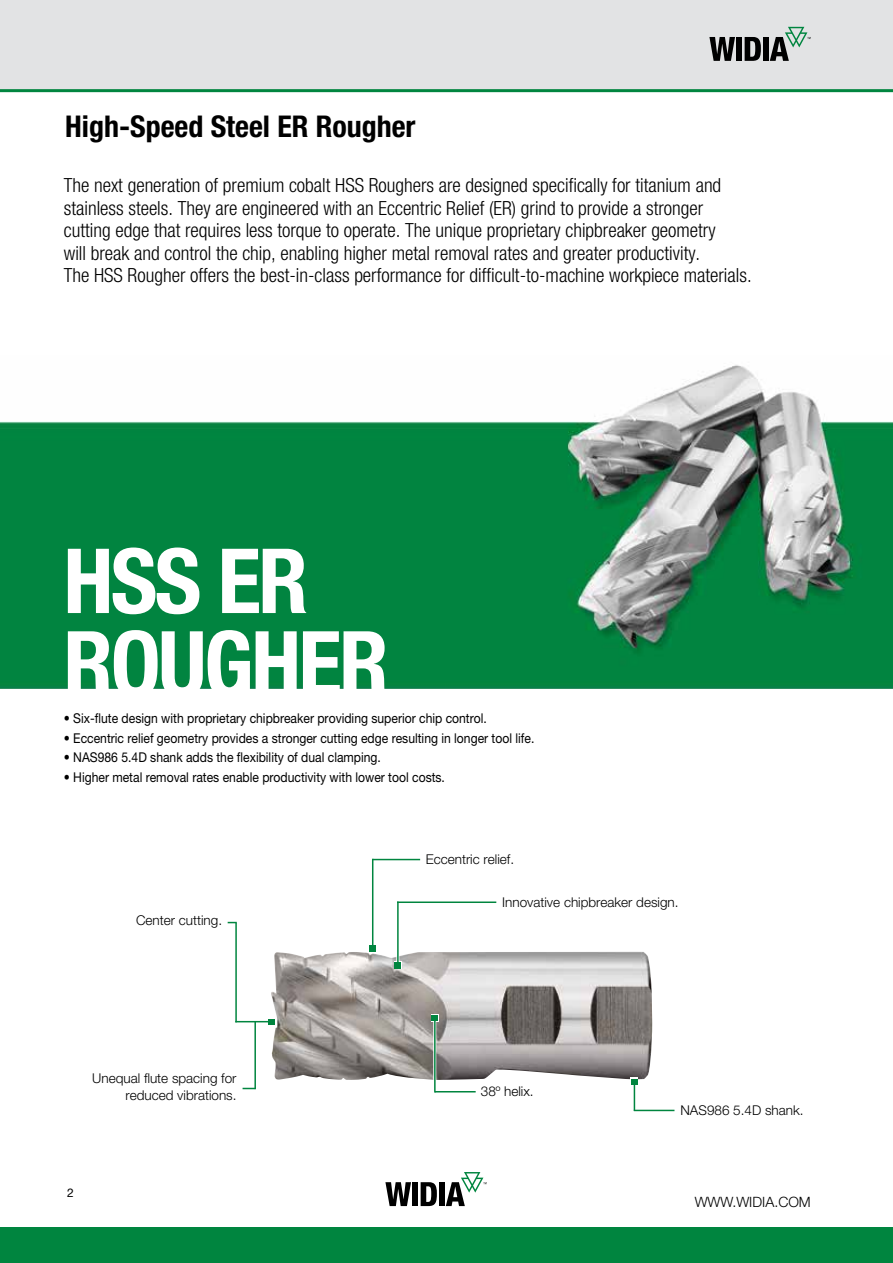
<style>
.page{position:relative;width:893px;height:1263px;background:#fff}
.page>*{position:absolute;margin:0;border:0;box-sizing:border-box;transform-origin:0 0}
.t1{font:700 condensed 90px/82.5px "Helvetica Neue";letter-spacing:-.03em;color:#fff}
.t2{font:700 condensed 30px "Helvetica Neue LT Std";color:#000}
.t3{font:300 condensed 19.5px/22.5px "Helvetica Neue";color:#000}
.t4{font:300 14.25px "Helvetica Neue LT Std";color:#000}
.t5{font:13.5px "Helvetica Neue LT Std";color:#000;scale:.9 1}
.t6{font:300 13.5px/16.8px "Helvetica Neue LT Std";color:#000;text-align:right}
.t7{font:12px "Helvetica Neue LT Std";color:#000}
</style>
<div class="page">
<div style="left:0;top:0;width:893px;height:92px;background:#e2e3e4"></div>
<hr style="left:0;top:89px;width:893px;height:3px;background:#00853f">
<svg style="left:385px;top:1182px;width:26px;height:24px"></svg>
<div style="left:412px;top:1182px;width:6px;height:24px;background:#000"></div>
<svg style="left:421px;top:1182px;width:16px;height:24px"></svg>
<div style="left:439px;top:1182px;width:6px;height:24px;background:#000"></div>
<svg style="left:446px;top:1172px;width:40px;height:34px"></svg>
<div style="left:0;top:1226px;width:893px;height:37px;background:#00853f"></div>
<svg style="left:709px;top:37px;width:26px;height:24px"></svg>
<div style="left:736px;top:37px;width:6px;height:24px;background:#000"></div>
<svg style="left:745px;top:37px;width:16px;height:24px"></svg>
<div style="left:763px;top:37px;width:5px;height:24px;background:#000"></div>
<svg style="left:770px;top:27px;width:40px;height:34px"></svg>
<img style="left:0;top:365px;width:893px;height:323px">
<img style="left:271px;top:951px;width:381px;height:129px">
<hr style="left:396px;top:893px;width:3px;height:68px;background:#fff">
<hr style="left:397px;top:901px;width:99px;height:2px;background:#00853f">
<svg style="left:394px;top:961px;width:8px;height:8px"></svg>
<svg style="left:395px;top:962px;width:6px;height:6px"></svg>
<hr style="left:397px;top:901px;width:2px;height:62px;background:#00853f">
<hr style="left:372px;top:859px;width:48px;height:1px;background:#00853f">
<svg style="left:369px;top:944px;width:8px;height:8px"></svg>
<svg style="left:370px;top:945px;width:6px;height:6px"></svg>
<hr style="left:372px;top:859px;width:1px;height:87px;background:#00853f">
<svg style="left:631px;top:1077px;width:7px;height:8px"></svg>
<hr style="left:633px;top:1082px;width:3px;height:30px;background:#fff">
<hr style="left:634px;top:1081px;width:1px;height:30px;background:#00853f">
<svg style="left:631px;top:1078px;width:6px;height:6px"></svg>
<svg style="left:268px;top:1018px;width:7px;height:7px"></svg>
<hr style="left:254px;top:1022px;width:2px;height:67px;background:#00853f">
<hr style="left:235px;top:923px;width:2px;height:99px;background:#00853f">
<svg style="left:269px;top:1019px;width:6px;height:5px"></svg>
<hr style="left:235px;top:1021px;width:37px;height:1px;background:#00853f">
<svg style="left:431px;top:1014px;width:8px;height:8px"></svg>
<hr style="left:433px;top:1019px;width:3px;height:73px;background:#fff">
<hr style="left:434px;top:1018px;width:2px;height:74px;background:#00853f">
<svg style="left:432px;top:1015px;width:6px;height:6px"></svg>
<hr style="left:435px;top:1091px;width:41px;height:1px;background:#00853f">
<hr style="left:634px;top:1110px;width:40px;height:1px;background:#00853f">
<h2 class="t2" style="left:65px;top:108px;width:352px">High-Speed Steel ER Rougher</h2>
<p class="t3" style="left:64px;top:174px;width:689px">The next generation of premium cobalt HSS Roughers are designed specifically for titanium and stainless steels. They are engineered with an Eccentric Relief (ER) grind to provide a stronger cutting edge that requires less torque to operate. The unique proprietary chipbreaker geometry<br>will break and control the chip, enabling higher metal removal rates and greater productivity.<br>The HSS Rougher offers the best-in-class performance for difficult-to-machine workpiece materials.</p>
<h1 class="t1" style="left:63px;top:539px;width:327px">HSS ER<br>ROUGHER</h1>
<p class="t5" style="left:64px;top:710px;width:472px">• Six-flute design with proprietary chipbreaker providing superior chip control.</p>
<p class="t5" style="left:64px;top:730px;width:524px">• Eccentric relief geometry provides a stronger cutting edge resulting in longer tool life.</p>
<p class="t5" style="left:64px;top:749px;width:354px">• NAS986 5.4D shank adds the flexibility of dual clamping.</p>
<p class="t5" style="left:64px;top:769px;width:425px">• Higher metal removal rates enable productivity with lower tool costs.</p>
<p class="t6" style="left:426px;top:851px;width:90px">Eccentric relief.</p>
<p class="t6" style="left:136px;top:911px;width:88px">Center cutting.</p>
<p class="t6" style="left:92px;top:1070px;width:146px">Unequal flute spacing for reduced vibrations.</p>
<p class="t7" style="left:67px;top:1185px;width:8px">2</p>
<p class="t6" style="left:502px;top:894px;width:178px">Innovative chipbreaker design.</p>
<p class="t6" style="left:481px;top:1082px;width:54px">38º helix.</p>
<p class="t6" style="left:680px;top:1101px;width:125px">NAS986 5.4D shank.</p>
<p class="t4" style="left:695px;top:1193px;width:118px">WWW.WIDIA.COM</p>
</div>
